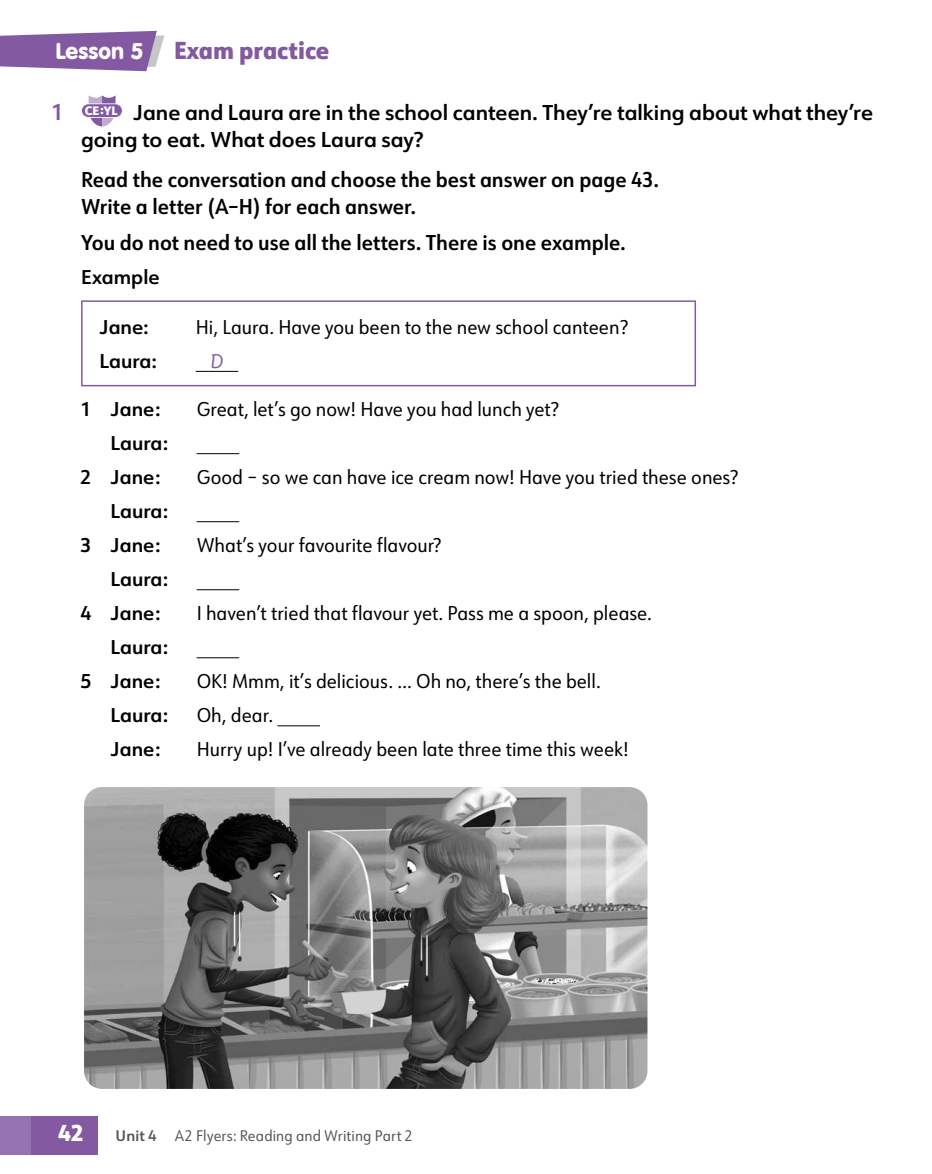
<style>
.page{position:relative;width:932px;height:1174px;background:#fff}
.page>*{position:absolute;margin:0;border:0;box-sizing:border-box;transform-origin:0 0}
.t1{font:800 24px "URW Form Semi Cond";color:#835aa2}
.t2{font:24px "VAG Rundschrift D";color:#fff}
.t3{font:800 22.5px "URW Form";color:#fff}
.t4{font:600 21px/27px "URW Form Semi Cond";color:#000}
.t5{font:600 21px/27px "URW Form";color:#000}
.t6{font:21px "Uberhand Pro";color:#835aa2}
.t7{font:19.5px "URW Form Semi Cond";color:#000}
.t8{font:600 19.5px/34px "URW Form";color:#000}
.t9{font:15px "URW Form Semi Cond";letter-spacing:.005em;color:#575756}
.s1{font-size:22.5px;color:#835aa2}
.s2{font-family:"URW Form";font-weight:600}
</style>
<div class="page">
<svg style="left:0;top:31px;width:164px;height:40px;background:#9675b0"></svg>
<div style="left:0;top:1116px;width:98px;height:38px;background:#835aa2"></div>
<div style="left:0;top:1116px;width:31px;height:38px;background:#9572b0"></div>
<svg style="left:81px;top:95px;width:42px;height:31px"></svg>
<hr style="left:196px;top:371px;width:42px;height:1px;background:#000">
<div style="left:81px;top:300px;width:614px;height:86px;border:2px solid #835aa2"></div>
<hr style="left:197px;top:453px;width:42px;height:1px;background:#000">
<hr style="left:197px;top:521px;width:42px;height:1px;background:#000">
<hr style="left:197px;top:589px;width:42px;height:1px;background:#000">
<hr style="left:197px;top:657px;width:42px;height:1px;background:#000">
<hr style="left:277px;top:725px;width:43px;height:1px;background:#000">
<img style="left:84px;top:787px;width:563px;height:302px">
<p class="t2" style="left:55px;top:36px;width:89px">Lesson 5</p>
<p class="t1" style="left:174px;top:34px;width:157px">Exam practice</p>
<p class="t5" style="left:81px;top:100px;width:793px;text-indent:-30px"><span class="s1">1</span> <sup>CE:YL</sup> Jane and Laura are in the school canteen. They’re talking about what they’re going to eat. What does Laura say?</p>
<p class="t4" style="left:81px;top:165px;width:579px">Read the conversation and choose the best answer on page 43.<br>Write a letter (A–H) for each answer.</p>
<p class="t4" style="left:81px;top:228px;width:546px">You do not need to use all the letters. There is one example.</p>
<p class="t8" style="left:81px;top:260px;width:80px">Example</p>
<p class="t8" style="left:100px;top:310px;width:50px">Jane:</p>
<p class="t7" style="left:196px;top:314px;width:434px">Hi, Laura. Have you been to the new school canteen?</p>
<p class="t8" style="left:100px;top:344px;width:59px">Laura:</p>
<p class="t6" style="left:210px;top:346px;width:15px">D</p>
<p class="t8" style="left:81px;top:392px;width:81px">1 Jane:</p>
<p class="t7" style="left:197px;top:396px;width:363px">Great, let’s go now! Have you had lunch yet?</p>
<p class="t8" style="left:81px;top:426px;width:89px;text-indent:30px">Laura:<br>2 Jane:</p>
<p class="t7" style="left:197px;top:464px;width:543px">Good – so we can have ice cream now! Have you tried these ones?</p>
<p class="t8" style="left:81px;top:494px;width:89px;text-indent:30px">Laura:<br>3 Jane:</p>
<p class="t8" style="left:81px;top:562px;width:89px;text-indent:30px">Laura:<br>4 Jane:</p>
<p class="t8" style="left:81px;top:630px;width:89px;text-indent:30px">Laura:<br>5 Jane:</p>
<p class="t7" style="left:197px;top:532px;width:246px">What’s your favourite flavour?</p>
<p class="t7" style="left:197px;top:600px;width:456px">I haven’t tried that flavour yet. Pass me a spoon, please.</p>
<p class="t7" style="left:197px;top:668px;width:405px">OK! Mmm, it’s delicious. … Oh no, there’s the bell.</p>
<p class="t8" style="left:111px;top:698px;width:59px">Laura:</p>
<p class="t7" style="left:197px;top:702px;width:78px">Oh, dear.</p>
<p class="t8" style="left:111px;top:732px;width:51px">Jane:</p>
<p class="t7" style="left:197px;top:736px;width:433px">Hurry up! I’ve already been late three time this week!</p>
<p class="t3" style="left:58px;top:1116px;width:27px">42</p>
<p class="t9" style="left:116px;top:1126px;width:298px"><span class="s2">Unit 4</span> A2 Flyers: Reading and Writing Part 2</p>
</div>
